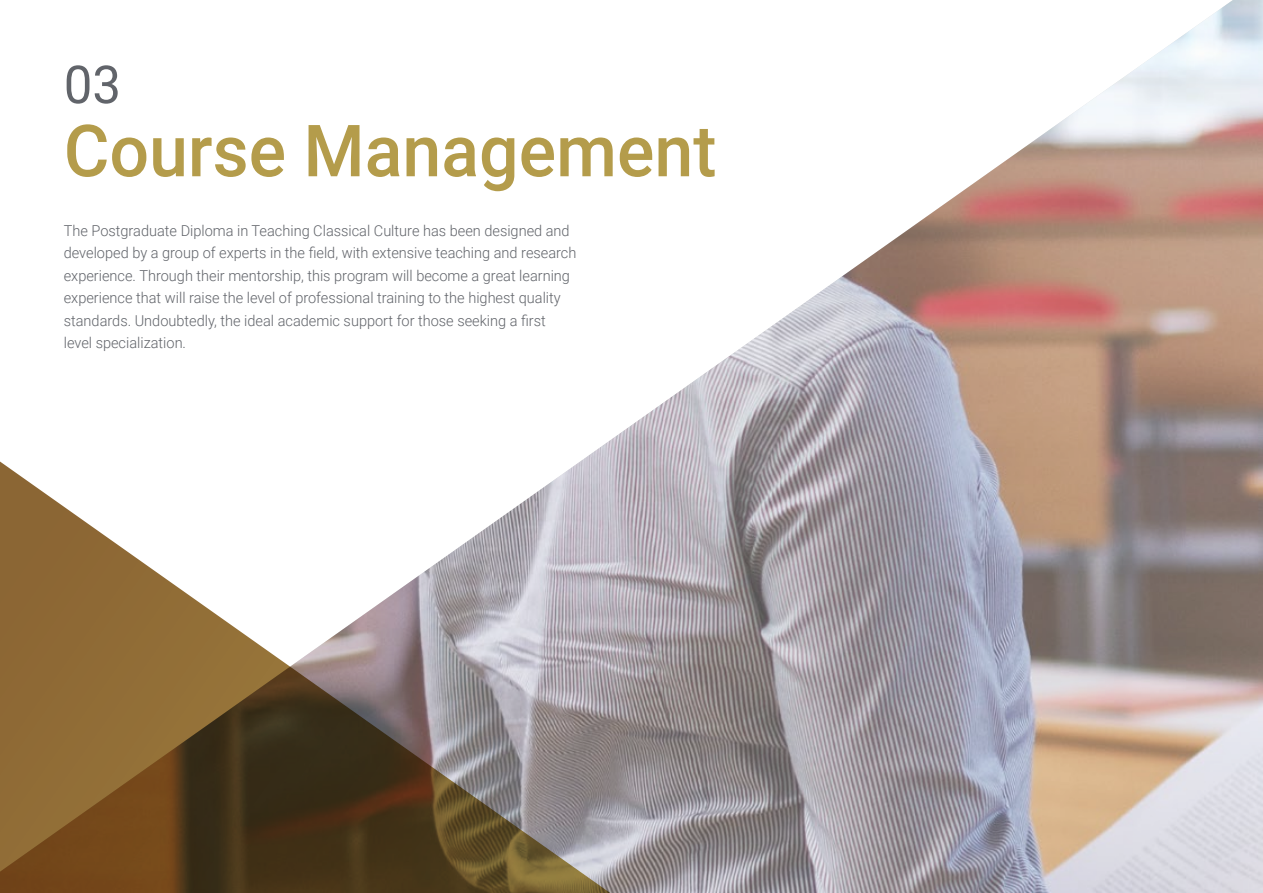
<style>
.page{position:relative;width:1263px;height:893px;background:#fff}
.page>*{position:absolute;margin:0;border:0;box-sizing:border-box;transform-origin:0 0}
.t1{font:500 72px "Roboto";color:#b49c4b}
.t2{font:52.5px "Roboto";color:#61646a}
.t3{font:300 15px/22.5px "Roboto";color:#61646a}
</style>
<div class="page">
<img style="left:602px;top:0;width:661px;height:893px">
<svg style="left:0;top:446px;width:640px;height:447px"></svg>
<h2 class="t2" style="left:64px;top:48px;width:59px">03</h2>
<h1 class="t1" style="left:64px;top:100px;width:654px">Course Management</h1>
<p class="t3" style="left:64px;top:218px;width:514px">The Postgraduate Diploma in Teaching Classical Culture has been designed and developed by a group of experts in the field, with extensive teaching and research experience. Through their mentorship, this program will become a great learning experience that will raise the level of professional training to the highest quality standards. Undoubtedly, the ideal academic support for those seeking a first level specialization.</p>
</div>
